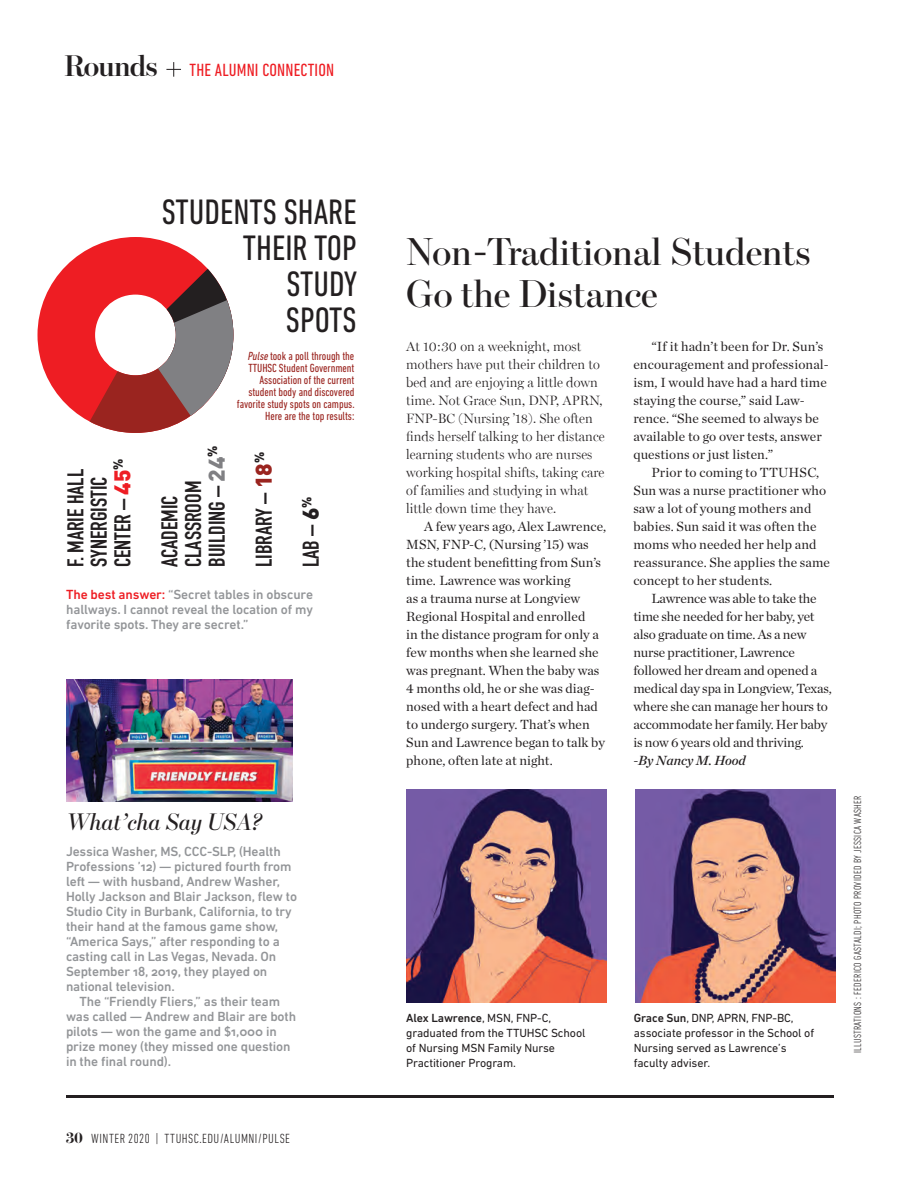
<style>
.page{position:relative;width:918px;height:1188px;background:#fff}
.page>*{position:absolute;margin:0;border:0;box-sizing:border-box;transform-origin:0 0}
.t1{font:39px/42px "Escrow Banner";letter-spacing:-.01em;color:#231f20}
.t2{font:condensed 36px/36px "DIN Next LT Pro";color:#231f20;text-align:right}
.t3{font:italic 24px "Escrow Banner";letter-spacing:-.01em;color:#231f20}
.t4{font:700 22.5px/23.5px "DIN Condensed";color:#231f20}
.t5{font:condensed 18px "DIN Next LT Pro";letter-spacing:.01em;color:#ee1d23}
.t6{font:13.5px/18px "Chronicle Deck";letter-spacing:.005em;color:#231f20}
.t7{font:500 13.5px/15px "DIN Next LT Pro";letter-spacing:-.01em;color:#939598}
.t8{font:300 13.5px/18px "Miller Display";letter-spacing:.005em;color:#231f20}
.t9{font:300 condensed 13.5px "DIN Next LT Pro";letter-spacing:.035em;color:#231f20}
.t10{font:italic 13.5px "Chronicle Deck Semi";color:#231f20}
.t11{font:12px/15px "DIN Next LT Pro";letter-spacing:-.01em;color:#231f20}
.t12{font:condensed 12px/12px "DIN Next LT Pro";letter-spacing:-.005em;color:#9a241f;text-align:right}
.t13{font:300 condensed 10.5px "DIN Next LT Pro";letter-spacing:.03em;color:#231f20}
.s1{font-family:"Escrow Banner";font-weight:600;font-stretch:normal;font-size:30px;color:#231f20}
.s2{font-family:"DIN";font-weight:900;color:#ee1d23}
.s3{font-style:italic}
.s4{font-family:"DIN";font-weight:900;color:#808083}
.s5{font-family:"DIN";font-weight:900;color:#9a241f}
.s6{font-family:"DIN";font-weight:900}
.s7{color:#ee1d23}
.s8{font-family:"Escrow Banner";font-weight:700;font-stretch:normal;font-size:15px}
.s9{font-weight:500}
</style>
<div class="page">
<hr style="left:66px;top:1095px;width:768px;height:3px;background:#231f20">
<svg style="left:166px;top:62px;width:15px;height:15px"></svg>
<img style="left:635px;top:789px;width:200px;height:213px">
<img style="left:406px;top:789px;width:200px;height:213px">
<img style="left:66px;top:679px;width:227px;height:122px">
<svg style="left:38px;top:237px;width:195px;height:196px"></svg>
<h3 class="t5" style="left:64px;top:59px;width:272px"><span class="s1">Rounds</span> THE ALUMNI CONNECTION</h3>
<h2 class="t2" style="left:162px;top:193px;width:197px">STUDENTS SHARE<br>THEIR TOP<br>STUDY<br>SPOTS</h2>
<h3 class="t4" style="left:64px;top:567px;width:110px;rotate:-90deg">F. MARIE HALL<br>SYNERGISTIC<br>CENTER – <span class="s2">45</span><sup>%</sup></h3>
<p class="t12" style="left:237px;top:350px;width:119px"><span class="s3">Pulse</span>took a poll through the<br>TTUHSC Student Government<br>Association of the current student body and discovered favorite study spots on campus.<br>Here are the top results:</p>
<h3 class="t4" style="left:158px;top:567px;width:123px;rotate:-90deg">ACADEMIC<br>CLASSROOM<br>BUILDING – <span class="s4">24</span><sup>%</sup></h3>
<h3 class="t4" style="left:240px;top:567px;width:117px;line-height:47.1px;rotate:-90deg">LIBRARY – <span class="s5">18</span><sup>%<br></sup>LAB – <span class="s6">6</span><sup>%</sup></h3>
<p class="t7" style="left:66px;top:587px;width:248px;text-align:justify"><span class="s7">The best answer:</span> “Secret tables in obscure hallways. I cannot reveal the location of my favorite spots. They are secret.”</p>
<h3 class="t3" style="left:66px;top:808px;width:198px">What’cha Say USA?</h3>
<p class="t7" style="left:66px;top:844px;width:233px">Jessica Washer, MS, CCC-SLP, (Health Professions ’12) — pictured fourth from left — with husband, Andrew Washer, Holly Jackson and Blair Jackson, flew to Studio City in Burbank, California, to try their hand at the famous game show, “America Says,” after responding to a casting call in Las Vegas, Nevada. On September 18, 2019, they played on national television.</p>
<p class="t7" style="left:66px;top:994px;width:232px;text-indent:14px">The “Friendly Fliers,” as their team was called — Andrew and Blair are both pilots — won the game and $1,000 in prize money (they missed one question in the final round).</p>
<p class="t9" style="left:66px;top:1131px;width:225px"><span class="s8">30</span> WINTER 2020 | TTUHSC.EDU/ALUMNI/PULSE</p>
<h1 class="t1" style="left:406px;top:230px;width:406px">Non-Traditional Students<br>Go the Distance</h1>
<p class="t8" style="left:406px;top:337px;width:200px">At 10:30 on a weeknight, most mothers have put their children to bed and are enjoying a little down time. Not Grace Sun, DNP, APRN,<br>FNP-BC (Nursing ’18). She often finds herself talking to her distance learning students who are nurses working hospital shifts, taking care of families and studying in what little down time they have.</p>
<p class="t6" style="left:406px;top:516px;width:202px;text-indent:18px">A few years ago, Alex Lawrence,<br>MSN, FNP-C, (Nursing ’15) was the student benefitting from Sun’s time. Lawrence was working<br>as a trauma nurse at Longview<br>Regional Hospital and enrolled<br>in the distance program for only a few months when she learned she was pregnant. When the baby was<br>4 months old, he or she was diag&shy;nosed with a heart defect and had to undergo surgery. That’s when<br>Sun and Lawrence began to talk by phone, often late at night.</p>
<p class="t6" style="left:633px;top:336px;width:197px;text-indent:18px">“If it hadn’t been for Dr. Sun’s encouragement and professional&shy;ism, I would have had a hard time staying the course,” said Law&shy;rence. “She seemed to always be available to go over tests, answer questions or just listen.”</p>
<p class="t6" style="left:633px;top:462px;width:198px;text-indent:18px">Prior to coming to TTUHSC,<br>Sun was a nurse practitioner who saw a lot of young mothers and babies. Sun said it was often the moms who needed her help and reassurance. She applies the same concept to her students.</p>
<p class="t6" style="left:633px;top:588px;width:200px;text-indent:18px">Lawrence was able to take the time she needed for her baby, yet also graduate on time. As a new nurse practitioner, Lawrence followed her dream and opened a medical day spa in Longview, Texas, where she can manage her hours to accommodate her family. Her baby is now 6 years old and thriving.</p>
<p class="t10" style="left:633px;top:750px;width:114px">-By Nancy M. Hood</p>
<p class="t11" style="left:406px;top:1010px;width:181px"><span class="s9">Alex Lawrence</span>, MSN, FNP-C, graduated from the TTUHSC School of Nursing MSN Family Nurse<br>Practitioner Program.</p>
<p class="t11" style="left:634px;top:1010px;width:182px"><span class="s9">Grace Sun</span>, DNP, APRN, FNP-BC, associate professor in the School of<br>Nursing served as Lawrence’s faculty adviser.</p>
<p class="t13" style="left:851px;top:1053px;width:259px;rotate:-90deg">ILLUSTRATIONS : FEDERICO GASTALDI; PHOTO PROVIDED BY JESSICA WASHER</p>
</div>
